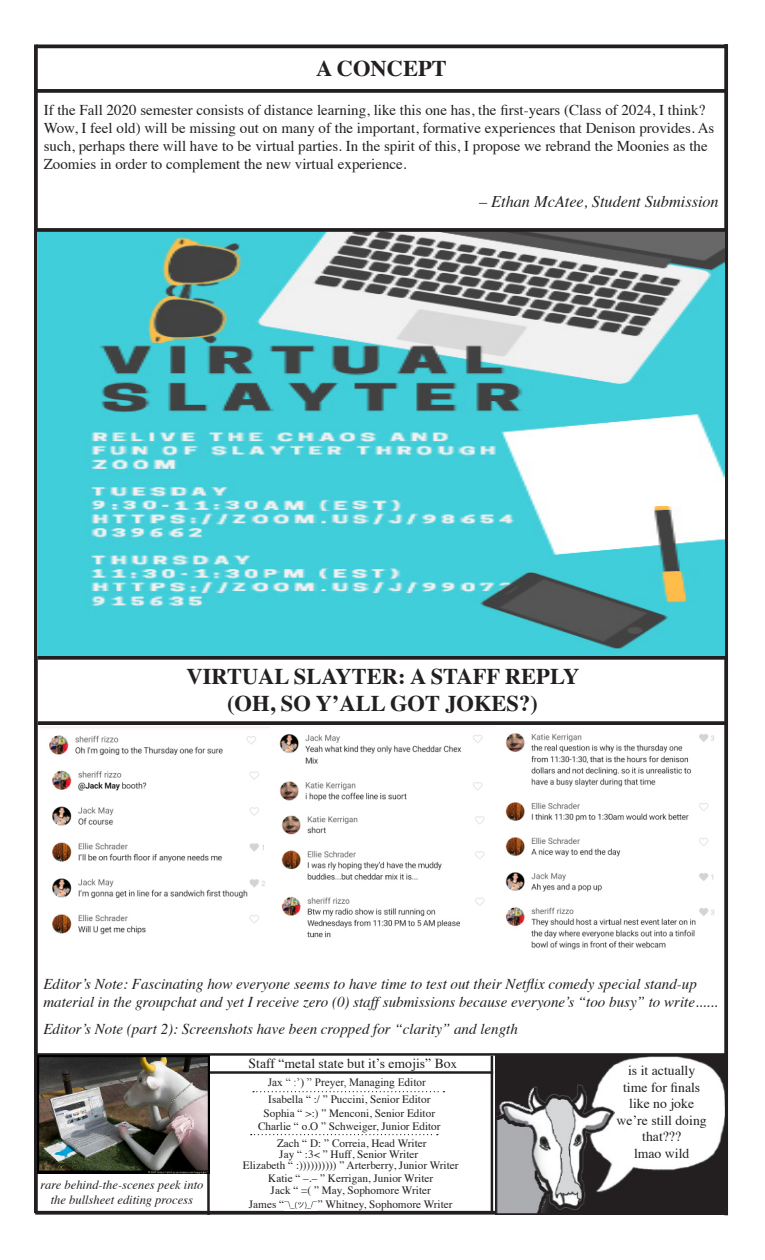
<style>
.page{position:relative;width:765px;height:1260px;background:#fff}
.page>*{position:absolute;margin:0;border:0;box-sizing:border-box;transform-origin:0 0}
.t1{font:700 22.5px "Times";color:#231f20}
.t2{font:italic 16.25px "Times";color:#231f20}
.t3{font:15px/18px "Times";color:#231f20}
.t4{font:italic 15px/18px "Times";color:#231f20}
.t5{font:13.75px/16.5px "Times";color:#231f20;text-align:center}
.t6{font:italic 12.5px/15px "Times";color:#231f20;text-align:center}
.t7{font:11.25px "Times";color:#231f20}
.t8{font:11.25px "Times New Roman";color:#231f20}
.s1{font-size:12.5px}
</style>
<div class="page">
<svg style="left:35px;top:1211px;width:460px;height:4px;background:#373334"></svg>
<hr style="left:207px;top:1054px;width:3px;height:161px;background:#231f20">
<hr style="left:37px;top:1053px;width:689px;height:3px;background:#231f20">
<hr style="left:491px;top:1056px;width:2px;height:157px;background:#231f20">
<svg style="left:34px;top:44px;width:4px;height:1169px;background:#2b3537"></svg>
<svg style="left:37px;top:44px;width:687px;height:4px;background:#3d3a3b"></svg>
<hr style="left:209px;top:1071px;width:284px;height:3px;background:#231f20">
<svg style="left:253px;top:1091px;width:191px;height:1px"></svg>
<hr style="left:724px;top:44px;width:4px;height:1171px;background:#231f20">
<img style="left:495px;top:1056px;width:230px;height:159px">
<svg style="left:251px;top:1134px;width:187px;height:1px"></svg>
<svg style="left:35px;top:89px;width:690px;height:4px;background:#2f2c2d"></svg>
<svg style="left:38px;top:656px;width:687px;height:4px;background:#353132"></svg>
<svg style="left:38px;top:721px;width:687px;height:4px;background:#302c2d"></svg>
<img style="left:38px;top:232px;width:687px;height:424px">
<svg style="left:36px;top:228px;width:689px;height:4px;background:#292829"></svg>
<img style="left:41px;top:726px;width:228px;height:30px">
<img style="left:279px;top:734px;width:204px;height:67px">
<img style="left:505px;top:733px;width:209px;height:217px">
<img style="left:281px;top:815px;width:204px;height:123px">
<img style="left:52px;top:770px;width:213px;height:165px">
<img style="left:38px;top:1056px;width:172px;height:117px">
<img style="left:284px;top:1201px;width:32px;height:8px">
<p class="t1" style="left:316px;top:47px;width:132px">A CONCEPT</p>
<p class="t3" style="left:44px;top:100px;width:672px">If the Fall 2020 semester consists of distance learning, like this one has, the first-years (Class of 2024, I think?<br>Wow, I feel old) will be missing out on many of the important, formative experiences that Denison provides. As such, perhaps there will have to be virtual parties. In the spirit of this, I propose we rebrand the Moonies as the Zoomies in order to complement the new virtual experience.</p>
<p class="t2" style="left:479px;top:187px;width:241px">– Ethan McAtee, Student Submission</p>
<p class="t1" style="left:187px;top:655px;width:394px">VIRTUAL SLAYTER: A STAFF REPLY</p>
<p class="t1" style="left:227px;top:682px;width:312px">(OH, SO Y’ALL GOT JOKES?)</p>
<p class="t4" style="left:43px;top:974px;width:676px">Editor’s Note: Fascinating how everyone seems to have time to test out their Netflix comedy special stand-up material in the groupchat and yet I receive zero (0) staff submissions because everyone’s “too busy” to write......</p>
<p class="t4" style="left:43px;top:1019px;width:476px">Editor’s Note (part 2): Screenshots have been cropped for “clarity” and length</p>
<p class="t6" style="left:40px;top:1176px;width:165px">rare behind-the-scenes peek into the bullsheet editing process</p>
<p class="t5" style="left:249px;top:1054px;width:210px">Staff “metal state but it’s emojis” Bo<span class="s1">x</span></p>
<p class="t8" style="left:268px;top:1075px;width:159px">Jax “ :’) ” Preyer, Managing Editor</p>
<p class="t7" style="left:268px;top:1089px;width:164px">Isabella “ :/ ” Puccini, Senior Editor</p>
<p class="t7" style="left:264px;top:1102px;width:173px">Sophia “ &gt;:) ” Menconi, Senior Editor</p>
<p class="t7" style="left:258px;top:1116px;width:184px">Charlie “ o.O ” Schweiger, Junior Editor</p>
<p class="t7" style="left:279px;top:1144px;width:140px">Jay “ :3&lt; ” Huff, Senior Writer</p>
<p class="t7" style="left:277px;top:1133px;width:151px">Zach “ D: ” Correia, Head Writer</p>
<p class="t7" style="left:243px;top:1155px;width:217px">Elizabeth “ :)))))))))) ” Arterberry, Junior Writer</p>
<p class="t7" style="left:268px;top:1167px;width:166px">Katie “ –.– ” Kerrigan, Junior Writer</p>
<p class="t7" style="left:271px;top:1180px;width:162px">Jack “ =( ” May, Sophomore Writer</p>
<p class="t7" style="left:249px;top:1193px;width:37px">James “</p>
<p class="t7" style="left:318px;top:1193px;width:136px">” Whitney, Sophomore Writer</p>
<p class="t5" style="left:628px;top:1061px;width:69px">is it actually</p>
<p class="t5" style="left:617px;top:1078px;width:92px">time for finals like no joke we’re still doing that???</p>
<p class="t5" style="left:634px;top:1144px;width:57px">lmao wild</p>
</div>
